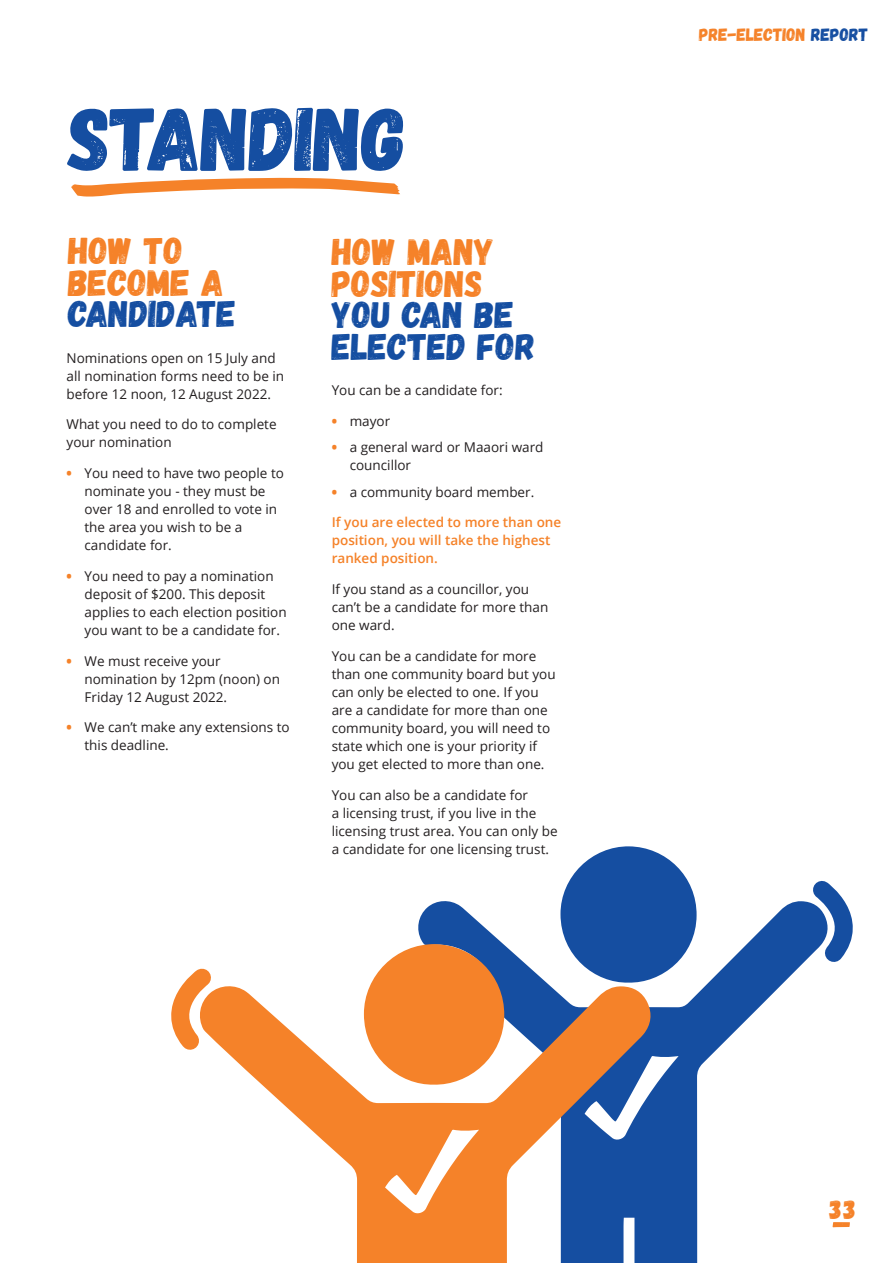
<style>
.page{position:relative;width:893px;height:1263px;background:#fff}
.page>*{position:absolute;margin:0;border:0;box-sizing:border-box;transform-origin:0 0}
.t1{font:90px "Gagalin";letter-spacing:-.01em;color:#154ea1}
.t2{font:37.5px/31.5px "Gagalin";color:#f58229}
.t3{font:37.5px/31.5px "Gagalin";color:#154ea1}
.t4{font:27px "Gagalin";color:#f58229}
.t5{font:18px "Gagalin";color:#f58229}
.t6{font:13.5px/18px "Open Sans";color:#231f20}
.t7{font:600 13.5px/18px "Open Sans";color:#f58229}
.s1{font-weight:800;color:#f58229}
.s2{color:#154ea1}
</style>
<div class="page">
<svg style="left:71px;top:177px;width:329px;height:20px"></svg>
<svg style="left:418px;top:901px;width:386px;height:362px"></svg>
<svg style="left:560px;top:846px;width:137px;height:137px"></svg>
<svg style="left:220px;top:984px;width:433px;height:279px"></svg>
<svg style="left:364px;top:943px;width:141px;height:142px"></svg>
<svg style="left:385px;top:1129px;width:94px;height:86px"></svg>
<svg style="left:585px;top:1056px;width:94px;height:85px"></svg>
<svg style="left:171px;top:968px;width:49px;height:82px"></svg>
<svg style="left:804px;top:880px;width:49px;height:82px"></svg>
<svg style="left:833px;top:1222px;width:17px;height:5px"></svg>
<h1 class="t1" style="left:68px;top:84px;width:341px">STANDING</h1>
<h2 class="t2" style="left:68px;top:236px;width:158px">HOW TO<br>BECOME A</h2>
<h2 class="t3" style="left:68px;top:299px;width:170px">CANDIDATE</h2>
<p class="t6" style="left:67px;top:348px;width:219px">Nominations open on 15 July and all nomination forms need to be in before 12 noon, 12 August 2022.</p>
<p class="t6" style="left:67px;top:415px;width:212px">What you need to do to complete your nomination</p>
<p class="t6" style="left:85px;top:464px;width:201px;text-indent:-18px"><span class="s1">•</span> You need to have two people to nominate you - they must be over 18 and enrolled to vote in the area you wish to be a candidate for.</p>
<p class="t6" style="left:85px;top:567px;width:204px;text-indent:-18px"><span class="s1">•</span> You need to pay a nomination deposit of $200. This deposit applies to each election position you want to be a candidate for.</p>
<p class="t6" style="left:85px;top:651px;width:197px;text-indent:-18px"><span class="s1">•</span> We must receive your nomination by 12pm (noon) on<br>Friday 12 August 2022.</p>
<p class="t6" style="left:85px;top:718px;width:207px;text-indent:-18px"><span class="s1">•</span> We can’t make any extensions to this deadline.</p>
<h2 class="t2" style="left:332px;top:237px;width:164px">HOW MANY<br>POSITIONS</h2>
<h2 class="t3" style="left:332px;top:300px;width:206px">YOU CAN BE<br>ELECTED FOR</h2>
<p class="t6" style="left:332px;top:381px;width:172px">You can be a candidate for:</p>
<p class="t6" style="left:332px;top:411px;width:60px"><span class="s1">•</span> mayor</p>
<p class="t6" style="left:350px;top:438px;width:195px;text-indent:-18px"><span class="s1">•</span> a general ward or Maaori ward councillor</p>
<p class="t6" style="left:332px;top:482px;width:204px"><span class="s1">•</span> a community board member.</p>
<p class="t7" style="left:332px;top:513px;width:231px">If you are elected to more than one position, you will take the highest ranked position.</p>
<p class="t6" style="left:332px;top:580px;width:218px">If you stand as a councillor, you can’t be a candidate for more than one ward.</p>
<p class="t6" style="left:332px;top:647px;width:225px">You can be a candidate for more than one community board but you can only be elected to one. If you are a candidate for more than one community board, you will need to state which one is your priority if you get elected to more than one.</p>
<p class="t6" style="left:332px;top:785px;width:227px">You can also be a candidate for<br>a licensing trust, if you live in the licensing trust area. You can only be a candidate for one licensing trust.</p>
<h3 class="t5" style="left:699px;top:23px;width:171px">PRE-ELECTION <span class="s2">REPORT</span></h3>
<h3 class="t4" style="left:829px;top:1192px;width:28px">33</h3>
</div>
